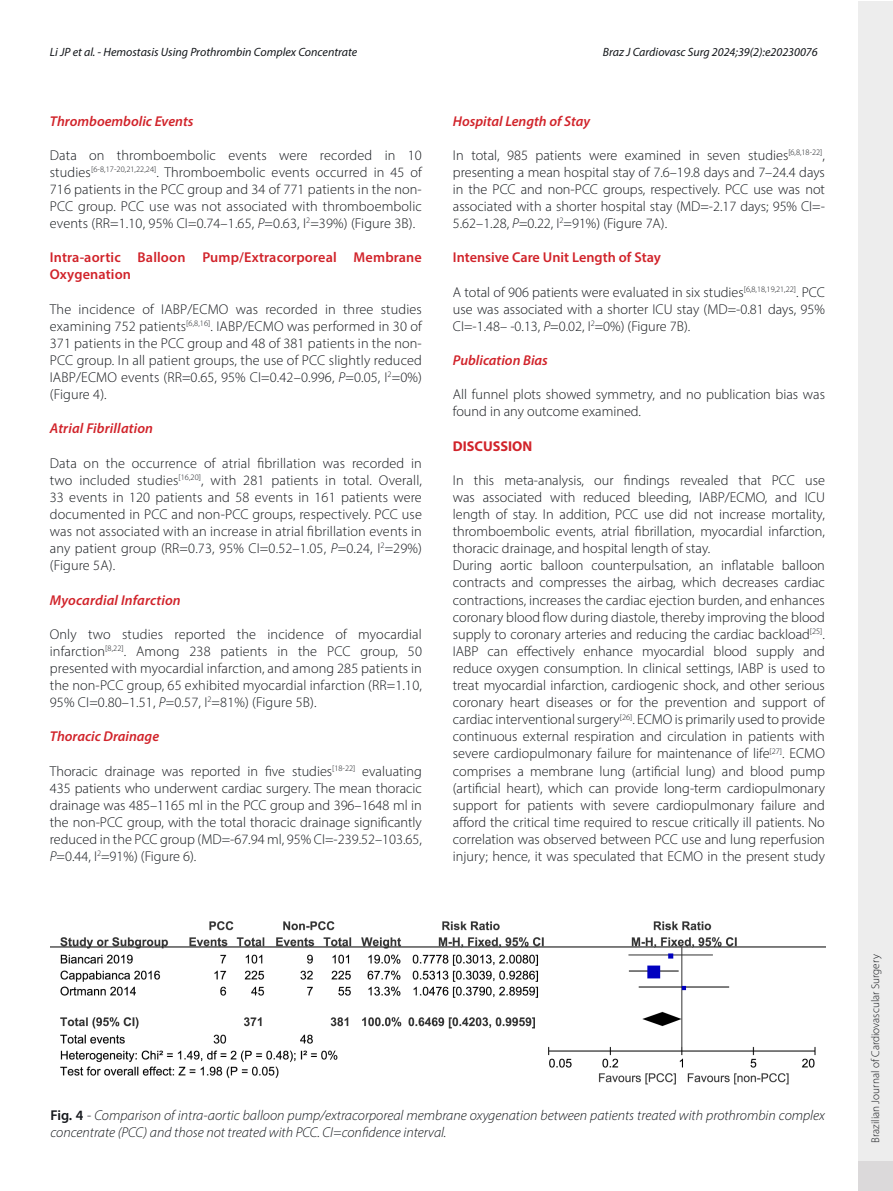
<style>
.page{position:relative;width:893px;height:1191px;background:#fff}
.page>*{position:absolute;margin:0;border:0;box-sizing:border-box;transform-origin:0 0}
.Texto__s{font:300 14.25px/17.1px "Myriad Pro";color:#13161a;text-align:justify}
.Texto__s-2{font:italic 300 14.25px/17.1px "Myriad Pro";color:#13161a}
.Texto__s-3{font:italic 600 14.25px "Myriad Pro";color:#d1232a}
.Texto__s-4{font:600 14.25px/17.1px "Myriad Pro";letter-spacing:.01em;color:#d1232a}
.Texto__s-5{font:700 14.25px "Myriad Pro";color:#d1232a}
.t1{font:italic 12px "Myriad Pro";color:#13161a}
.t2{font:300 11.25px "Myriad Pro";color:#13161a}
.s1{font-style:italic}
.s2{font-weight:600;font-style:normal}
.s3{font-style:normal}
</style>
<div class="page">
<div style="left:858px;top:1px;width:35px;height:1189px;background:#ededed"></div>
<div style="left:858px;top:1161px;width:35px;height:30px;background:#dbd9da"></div>
<img style="left:50px;top:921px;width:775px;height:164px">
<p class="t1" style="left:50px;top:44px;width:309px">Li JP et al. - Hemostasis Using Prothrombin Complex Concentrate</p>
<p class="t1" style="left:603px;top:44px;width:216px">Braz J Cardiovasc Surg 2024;39(2):e20230076</p>
<p class="Texto__s-3" style="left:50px;top:112px;width:145px">Thromboembolic Events</p>
<p class="Texto__s" style="left:50px;top:146px;width:374px">Data on thromboembolic events were recorded in 10 studies<sup>[6-8,17-20,21,22,24]</sup>. Thromboembolic events occurred in 45 of 716 patients in the PCC group and 34 of 771 patients in the non-PCC group. PCC use was not associated with thromboembolic events (RR=1.10, 95% CI=0.74–1.65, <span class="s1">P</span>=0.63, I<sup>2</sup>=39%) (Figure 3B).</p>
<p class="Texto__s-4" style="left:50px;top:249px;width:374px">Intra-aortic Balloon Pump/Extracorporeal Membrane<br>Oxygenation</p>
<p class="Texto__s" style="left:50px;top:300px;width:374px">The incidence of IABP/ECMO was recorded in three studies examining 752 patients<sup>[6,8,16]</sup>. IABP/ECMO was performed in 30 of 371 patients in the PCC group and 48 of 381 patients in the non-PCC group. In all patient groups, the use of PCC slightly reduced IABP/ECMO events (RR=0.65, 95% CI=0.42–0.996, <span class="s1">P</span>=0.05, I<sup>2</sup>=0%) (Figure 4).</p>
<p class="Texto__s-3" style="left:50px;top:419px;width:105px">Atrial Fibrillation</p>
<p class="Texto__s" style="left:50px;top:454px;width:374px">Data on the occurrence of atrial fibrillation was recorded in two included studies<sup>[16,20]</sup>, with 281 patients in total. Overall, 33 events in 120 patients and 58 events in 161 patients were documented in PCC and non-PCC groups, respectively. PCC use was not associated with an increase in atrial fibrillation events in any patient group (RR=0.73, 95% CI=0.52–1.05, <span class="s1">P</span>=0.24, I<sup>2</sup>=29%) (Figure 5A).</p>
<p class="Texto__s-3" style="left:50px;top:590px;width:132px">Myocardial Infarction</p>
<p class="Texto__s" style="left:50px;top:625px;width:374px">Only two studies reported the incidence of myocardial infarction<sup>[8,22]</sup>. Among 238 patients in the PCC group, 50 presented with myocardial infarction, and among 285 patients in the non-PCC group, 65 exhibited myocardial infarction (RR=1.10, 95% CI=0.80–1.51, <span class="s1">P</span>=0.57, I<sup>2</sup>=81%) (Figure 5B).</p>
<p class="Texto__s-3" style="left:50px;top:727px;width:111px">Thoracic Drainage</p>
<p class="Texto__s" style="left:50px;top:762px;width:374px">Thoracic drainage was reported in five studies<sup>[18-22]</sup> evaluating 435 patients who underwent cardiac surgery. The mean thoracic drainage was 485–1165 ml in the PCC group and 396–1648 ml in the non-PCC group, with the total thoracic drainage significantly reduced in the PCC group (MD=-67.94 ml, 95% CI=-239.52–103.65, <span class="s1">P</span>=0.44, I<sup>2</sup>=91%) (Figure 6).</p>
<p class="Texto__s-3" style="left:453px;top:112px;width:139px">Hospital Length of Stay</p>
<p class="Texto__s" style="left:453px;top:146px;width:374px">In total, 985 patients were examined in seven studies<sup>[6,8,18-22]</sup>, presenting a mean hospital stay of 7.6–19.8 days and 7–24.4 days in the PCC and non-PCC groups, respectively. PCC use was not associated with a shorter hospital stay (MD=-2.17 days; 95% CI=- 5.62–1.28, <span class="s1">P</span>=0.22, I<sup>2</sup>=91%) (Figure 7A).</p>
<p class="Texto__s-4" style="left:453px;top:249px;width:210px">Intensive Care Unit Length of Stay</p>
<p class="Texto__s" style="left:453px;top:283px;width:374px">A total of 906 patients were evaluated in six studies<sup>[6,8,18,19,21,22]</sup>. PCC use was associated with a shorter ICU stay (MD=-0.81 days, 95% CI=-1.48– -0.13, <span class="s1">P</span>=0.02, I<sup>2</sup>=0%) (Figure 7B).</p>
<p class="Texto__s-3" style="left:453px;top:351px;width:97px">Publication Bias</p>
<p class="Texto__s" style="left:453px;top:386px;width:374px">All funnel plots showed symmetry, and no publication bias was found in any outcome examined.</p>
<p class="Texto__s-5" style="left:453px;top:436px;width:81px">DISCUSSION</p>
<p class="Texto__s" style="left:453px;top:471px;width:374px">In this meta-analysis, our findings revealed that PCC use was associated with reduced bleeding, IABP/ECMO, and ICU length of stay. In addition, PCC use did not increase mortality, thromboembolic events, atrial fibrillation, myocardial infarction, thoracic drainage, and hospital length of stay.</p>
<p class="Texto__s" style="left:453px;top:557px;width:374px">During aortic balloon counterpulsation, an inflatable balloon contracts and compresses the airbag, which decreases cardiac contractions, increases the cardiac ejection burden, and enhances coronary blood flow during diastole, thereby improving the blood supply to coronary arteries and reducing the cardiac backload<sup>[25]</sup>.<br>IABP can effectively enhance myocardial blood supply and reduce oxygen consumption. In clinical settings, IABP is used to treat myocardial infarction, cardiogenic shock, and other serious coronary heart diseases or for the prevention and support of cardiac interventional surgery<sup>[26]</sup>. ECMO is primarily used to provide continuous external respiration and circulation in patients with severe cardiopulmonary failure for maintenance of life<sup>[27]</sup>. ECMO comprises a membrane lung (artificial lung) and blood pump (artificial heart), which can provide long-term cardiopulmonary support for patients with severe cardiopulmonary failure and afford the critical time required to rescue critically ill patients. No correlation was observed between PCC use and lung reperfusion injury; hence, it was speculated that ECMO in the present study</p>
<p class="Texto__s-2" style="left:50px;top:1106px;width:776px"><span class="s2">Fig. 4</span> <span class="s3">-</span> Comparison of intra-aortic balloon pump/extracorporeal membrane oxygenation between patients treated with prothrombin complex concentrate (PCC) and those not treated with PCC. CI=confidence interval.</p>
<p class="t2" style="left:869px;top:1142px;width:190px;rotate:-90deg">Brazilian Journal of Cardiovascular Surgery</p>
</div>
